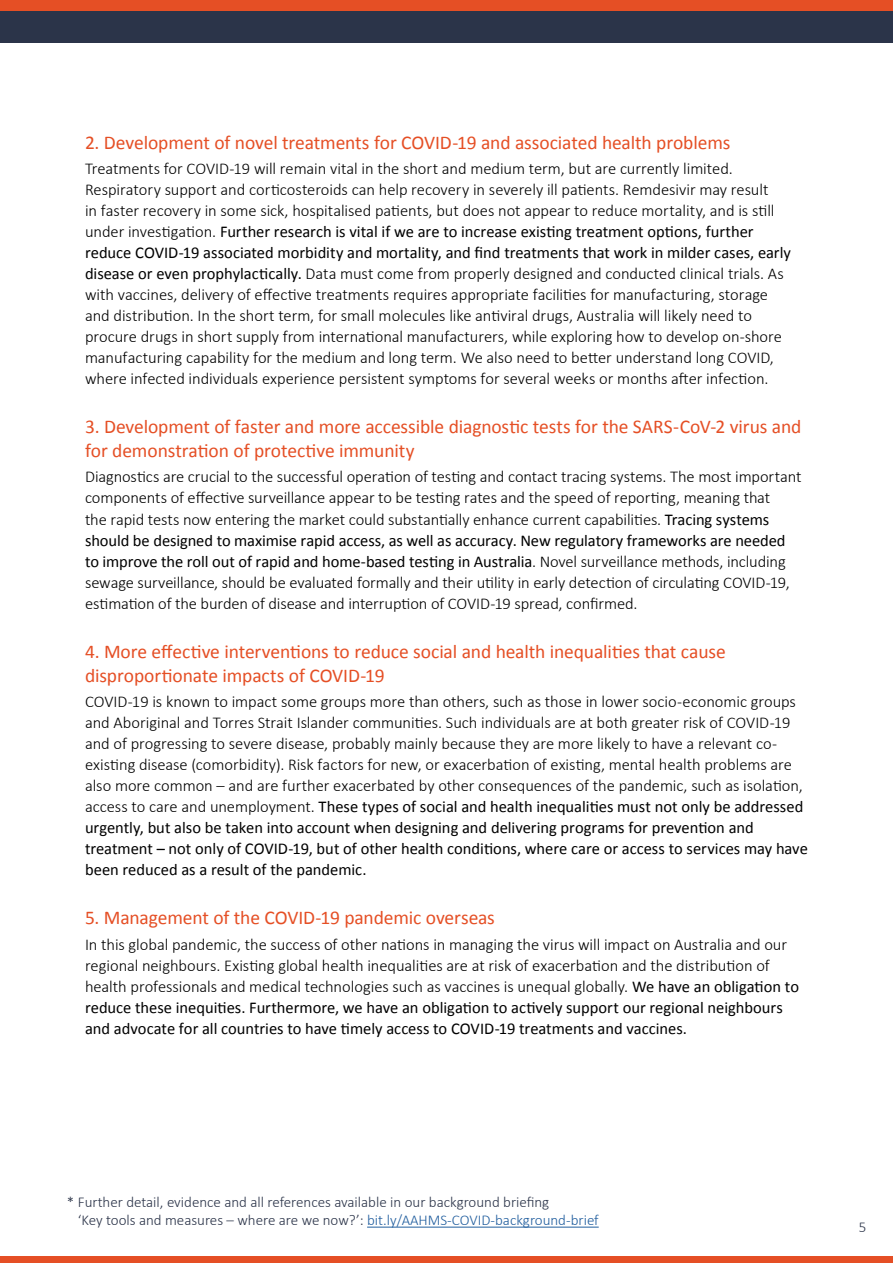
<style>
.page{position:relative;width:893px;height:1263px;background:#fff}
.page>*{position:absolute;margin:0;border:0;box-sizing:border-box;transform-origin:0 0}
.t1{font:19.5px/24px "Calibri";letter-spacing:-.005em;color:#e54f25}
.t2{font:300 16.5px/21px "Calibri";letter-spacing:-.005em;color:#000}
.t3{font:300 15px/18px "Calibri";color:#2b3449}
.s1{font-weight:400}
.s2{color:#215e9e}
</style>
<div class="page">
<div style="left:0;top:0;width:893px;height:43px;background:#2b3449"></div>
<div style="left:0;top:0;width:893px;height:11px;background:#e54f25"></div>
<div style="left:0;top:1256px;width:893px;height:7px;background:#e54f25"></div>
<hr style="left:367px;top:1227px;width:232px;height:1px;background:#215e9e">
<p class="t1" style="left:85px;top:129px;width:647px">2. Development of novel treatments for COVID-19 and associated health problems</p>
<p class="t2" style="left:85px;top:158px;width:707px">Treatments for COVID-19 will remain vital in the short and medium term, but are currently limited.<br>Respiratory support and corticosteroids can help recovery in severely ill patients. Remdesivir may result<br>in faster recovery in some sick, hospitalised patients, but does not appear to reduce mortality, and is still under investigation. <span class="s1">Further research is vital if we are to increase existing treatment options, further reduce COVID-19 associated morbidity and mortality, and find treatments that work in milder cases, early disease or even prophylactically.</span> Data must come from properly designed and conducted clinical trials. As with vaccines, delivery of effective treatments requires appropriate facilities for manufacturing, storage and distribution. In the short term, for small molecules like antiviral drugs, Australia will likely need to procure drugs in short supply from international manufacturers, while exploring how to develop on-shore manufacturing capability for the medium and long term. We also need to better understand long COVID, where infected individuals experience persistent symptoms for several weeks or months after infection.</p>
<p class="t1" style="left:85px;top:414px;width:718px">3. Development of faster and more accessible diagnostic tests for the SARS-CoV-2 virus and for demonstration of protective immunity</p>
<p class="t2" style="left:85px;top:466px;width:718px">Diagnostics are crucial to the successful operation of testing and contact tracing systems. The most important components of effective surveillance appear to be testing rates and the speed of reporting, meaning that<br>the rapid tests now entering the market could substantially enhance current capabilities. <span class="s1">Tracing systems should be designed to maximise rapid access, as well as accuracy. New regulatory frameworks are needed to improve the roll out of rapid and home-based testing in Australia</span>. Novel surveillance methods, including sewage surveillance, should be evaluated formally and their utility in early detection of circulating COVID-19, estimation of the burden of disease and interruption of COVID-19 spread, confirmed.</p>
<p class="t1" style="left:85px;top:638px;width:642px">4. More effective interventions to reduce social and health inequalities that cause disproportionate impacts of COVID-19</p>
<p class="t2" style="left:85px;top:691px;width:724px">COVID-19 is known to impact some groups more than others, such as those in lower socio-economic groups and Aboriginal and Torres Strait Islander communities. Such individuals are at both greater risk of COVID-19 and of progressing to severe disease, probably mainly because they are more likely to have a relevant co&shy;existing disease (comorbidity). Risk factors for new, or exacerbation of existing, mental health problems are also more common – and are further exacerbated by other consequences of the pandemic, such as isolation, access to care and unemployment. <span class="s1">These types of social and health inequalities must not only be addressed urgently, but also be taken into account when designing and delivering programs for prevention and treatment – not only of COVID-19, but of other health conditions, where care or access to services may have been reduced as a result of the pandemic.</span></p>
<p class="t1" style="left:85px;top:905px;width:411px">5. Management of the COVID-19 pandemic overseas</p>
<p class="t2" style="left:85px;top:933px;width:716px">In this global pandemic, the success of other nations in managing the virus will impact on Australia and our regional neighbours. Existing global health inequalities are at risk of exacerbation and the distribution of health professionals and medical technologies such as vaccines is unequal globally. <span class="s1">We have an obligation to reduce these inequities. Furthermore, we have an obligation to actively support our regional neighbours and advocate for all countries to have timely access to COVID-19 treatments and vaccines.</span></p>
<p class="t3" style="left:78px;top:1193px;width:522px;text-indent:-11px">* Further detail, evidence and all references available in our background briefing<br>‘Key tools and measures – where are we now?’: <span class="s2">bit.ly/AAHMS-COVID-background-brief</span></p>
<p class="t3" style="left:859px;top:1217px;width:9px">5</p>
</div>
